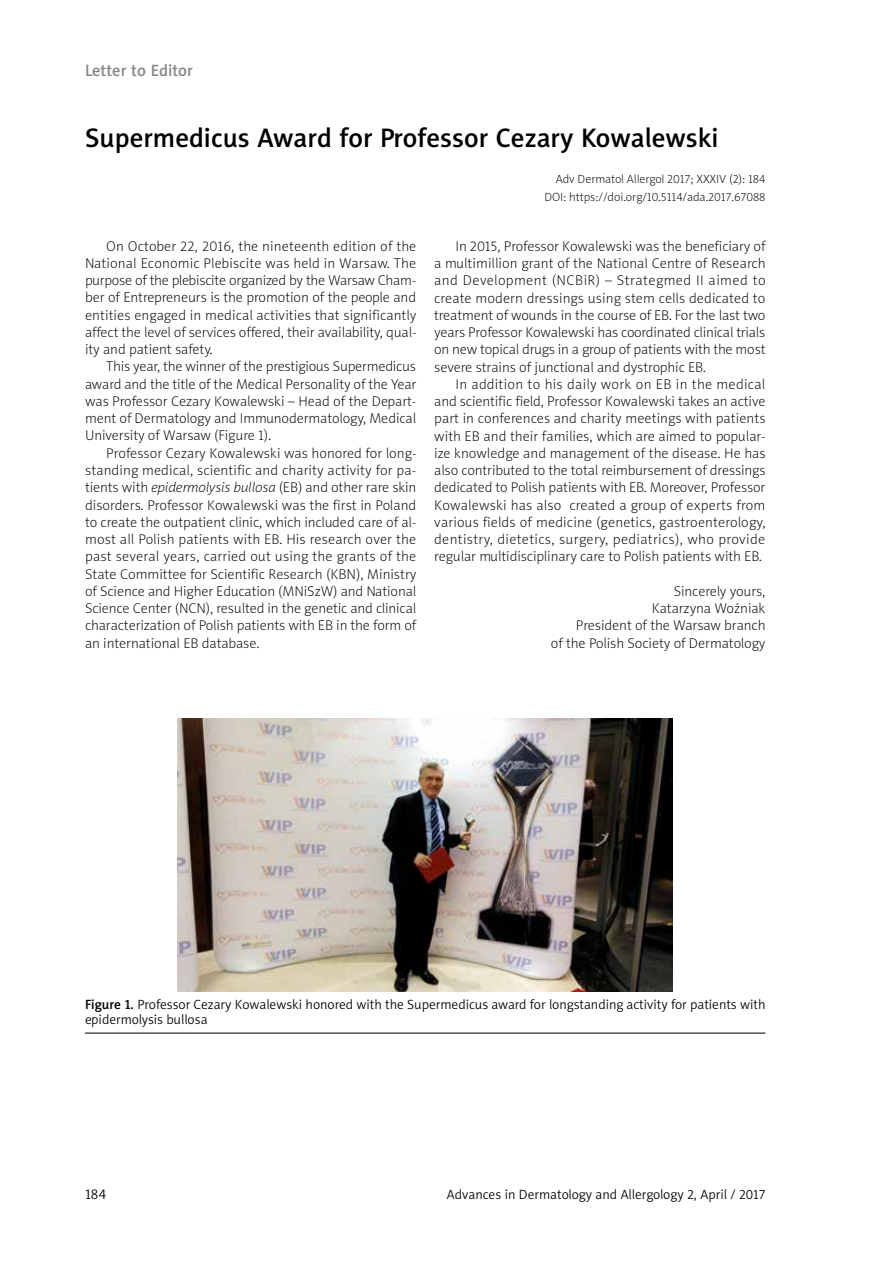
<style>
.page{position:relative;width:893px;height:1263px;background:#fff}
.page>*{position:absolute;margin:0;border:0;box-sizing:border-box;transform-origin:0 0}
.t1{font:27px "Naomi Sans EFNTT Medium";color:#000}
.t2{font:16.5px "Naomi Sans EFN Medium";color:#878787}
.t3{font:14.25px/17.2px "Naomi Sans EFNTT Thin";color:#000;text-align:justify}
.t4{font:14.25px "Naomi Sans EFNPS Light";color:#000}
.t5{font:13.5px/15px "Naomi Sans EFNTT Light";color:#000}
.t6{font:13.5px "Naomi Sans EFNPS Light";color:#000}
.t7{font:12px/18px "Naomi Sans EFNTT Thin";color:#000;text-align:right}
.s1{font-style:italic}
.s2{font-family:"Naomi Sans EFNTT Medium"}
</style>
<div class="page">
<img style="left:178px;top:719px;width:495px;height:272px">
<hr style="left:85px;top:1033px;width:680px;height:1px;background:#000">
<p class="t2" style="left:85px;top:60px;width:109px">Letter to Editor</p>
<h1 class="t1" style="left:85px;top:122px;width:635px">Supermedicus Award for Professor Cezary Kowalewski</h1>
<p class="t7" style="left:544px;top:170px;width:222px">Adv Dermatol Allergol 2017; XXXIV (2): 184<br>DOI: https://doi.org/10.5114/ada.2017.67088</p>
<p class="t3" style="left:85px;top:237px;width:333px;text-indent:21px">On October 22, 2016, the nineteenth edition of the National Economic Plebiscite was held in Warsaw. The purpose of the plebiscite organized by the Warsaw Cham&shy;ber of Entrepreneurs is the promotion of the people and entities engaged in medical activities that significantly affect the level of services offered, their availability, qual&shy;ity and patient safety.</p>
<p class="t3" style="left:85px;top:358px;width:333px;text-indent:21px">This year, the winner of the prestigious Supermedicus award and the title of the Medical Personality of the Year was Professor Cezary Kowalewski – Head of the Depart&shy;ment of Dermatology and Immunodermatology, Medical University of Warsaw (Figure 1).</p>
<p class="t3" style="left:85px;top:444px;width:333px;text-indent:21px">Professor Cezary Kowalewski was honored for long&shy;standing medical, scientific and charity activity for pa&shy;tients with <span class="s1">epidermolysis bullosa</span> (EB) and other rare skin disorders. Professor Kowalewski was the first in Poland to create the outpatient clinic, which included care of al&shy;most all Polish patients with EB. His research over the past several years, carried out using the grants of the State Committee for Scientific Research (KBN), Ministry of Science and Higher Education (MNiSzW) and National Science Center (NCN), resulted in the genetic and clinical characterization of Polish patients with EB in the form of an international EB database.</p>
<p class="t3" style="left:434px;top:237px;width:333px;text-indent:21px">In 2015, Professor Kowalewski was the beneficiary of a multimillion grant of the National Centre of Research and Development (NCBiR) – Strategmed II aimed to create modern dressings using stem cells dedicated to treatment of wounds in the course of EB. For the last two years Professor Kowalewski has coordinated clinical trials on new topical drugs in a group of patients with the most severe strains of junctional and dystrophic EB.</p>
<p class="t3" style="left:434px;top:376px;width:333px;text-indent:21px">In addition to his daily work on EB in the medical and scientific field, Professor Kowalewski takes an active part in conferences and charity meetings with patients with EB and their families, which are aimed to popular&shy;ize knowledge and management of the disease. He has also contributed to the total reimbursement of dressings dedicated to Polish patients with EB. Moreover, Professor Kowalewski has also created a group of experts from various fields of medicine (genetics, gastroenterology, dentistry, dietetics, surgery, pediatrics), who provide regular multidisciplinary care to Polish patients with EB.</p>
<p class="t3" style="left:551px;top:583px;width:216px;text-align:right">Sincerely yours,<br>Katarzyna Woźniak<br>President of the Warsaw branch<br>of the Polish Society of Dermatology</p>
<p class="t5" style="left:85px;top:997px;width:682px"><span class="s2">Figure 1.</span> Professor Cezary Kowalewski honored with the Supermedicus award for longstanding activity for patients with epidermolysis bullosa</p>
<p class="t4" style="left:85px;top:1186px;width:23px">184</p>
<p class="t6" style="left:447px;top:1187px;width:320px">Advances in Dermatology and Allergology 2, April / 2017</p>
</div>
